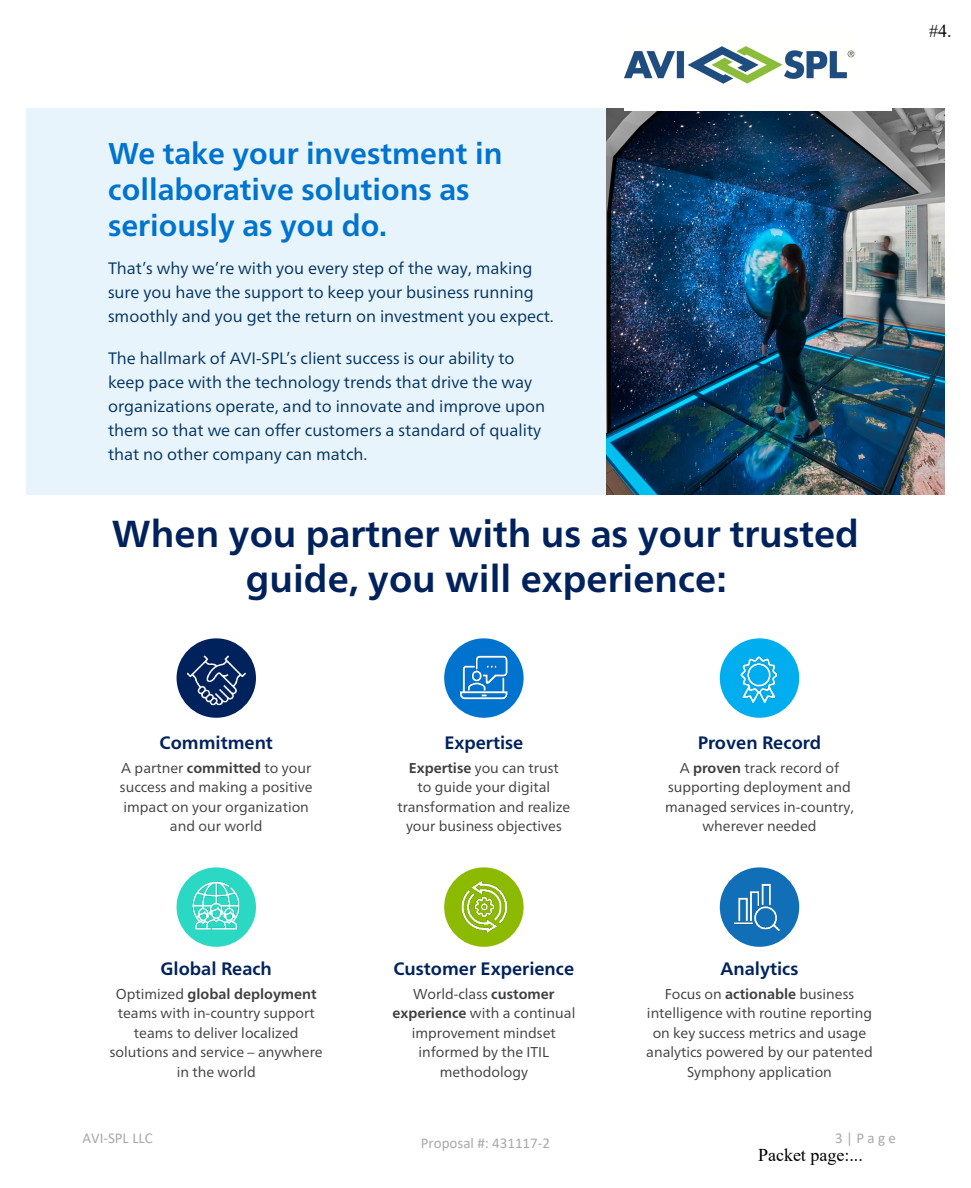
<style>
.page{position:relative;width:971px;height:1188px;background:#fff}
.page>*{position:absolute;margin:0;border:0;box-sizing:border-box;transform-origin:0 0}
.t1{font:700 37.5px/45.2px "Frutiger Neue LT Pro";color:#00225c;text-align:center}
.t2{font:700 30px/36px "Frutiger Neue LT Pro";color:#0073ce}
.t3{font:700 18px "Frutiger Neue LT Pro";color:#00225c}
.t4{font:18px "Times New Roman";color:#000}
.t5{font:16.5px/24px "Frutiger Neue LT Pro";color:#033362}
.t6{font:15px "Calibri";color:#a9a9a9}
.t7{font:14.25px/19.5px "Frutiger Neue LT Pro";color:#3f3f40;text-align:center}
.s1{font-weight:700}
</style>
<div class="page">
<div style="left:26px;top:108px;width:756px;height:387px;background:#e8f4fb"></div>
<img style="left:607px;top:108px;width:337px;height:387px">
<div style="left:177px;top:638px;width:79px;height:80px;background:#00225c;border-radius:50%"></div>
<img style="left:187px;top:650px;width:60px;height:60px">
<div style="left:444px;top:638px;width:80px;height:80px;background:#0073ce;border-radius:50%"></div>
<img style="left:459px;top:655px;width:49px;height:45px">
<div style="left:720px;top:638px;width:79px;height:80px;background:#00aeef;border-radius:50%"></div>
<img style="left:729px;top:648px;width:60px;height:60px">
<div style="left:177px;top:867px;width:79px;height:80px;background:#2bd8c4;border-radius:50%"></div>
<img style="left:186px;top:877px;width:60px;height:60px">
<div style="left:444px;top:867px;width:80px;height:80px;background:#8bba00;border-radius:50%"></div>
<img style="left:454px;top:877px;width:61px;height:60px">
<div style="left:720px;top:867px;width:79px;height:80px;background:#116fb8;border-radius:50%"></div>
<img style="left:724px;top:877px;width:65px;height:66px">
<img style="left:624px;top:46px;width:267px;height:65px">
<h2 class="t2" style="left:108px;top:136px;width:396px">We take your investment in collaborative solutions as seriously as you do.</h2>
<p class="t5" style="left:108px;top:256px;width:447px">That’s why we’re with you every step of the way, making sure you have the support to keep your business running smoothly and you get the return on investment you expect.</p>
<p class="t5" style="left:108px;top:346px;width:439px">The hallmark of AVI-SPL’s client success is our ability to keep pace with the technology trends that drive the way organizations operate, and to innovate and improve upon them so that we can offer customers a standard of quality that no other company can match.</p>
<h1 class="t1" style="left:112px;top:511px;width:748px">When you partner with us as your trusted guide, you will experience:</h1>
<p class="t4" style="left:929px;top:19px;width:24px">#4.</p>
<p class="t3" style="left:160px;top:732px;width:115px">Commitment</p>
<p class="t7" style="left:120px;top:758px;width:194px">A partner <span class="s1">committed</span> to your success and making a positive impact on your organization and our world</p>
<p class="t3" style="left:161px;top:958px;width:113px">Global Reach</p>
<p class="t7" style="left:110px;top:984px;width:214px">Optimized <span class="s1">global deployment </span>teams with in-country support teams to deliver localized solutions and service – anywhere in the world</p>
<p class="t3" style="left:444px;top:732px;width:81px">Expertise</p>
<p class="t7" style="left:397px;top:758px;width:175px"><span class="s1">Expertise</span> you can trust<br>to guide your digital transformation and realize your business objectives</p>
<p class="t3" style="left:393px;top:958px;width:182px">Customer Experience</p>
<p class="t7" style="left:392px;top:984px;width:185px">World-class <span class="s1">customer experience</span> with a continual improvement mindset informed by the ITIL methodology</p>
<p class="t3" style="left:698px;top:732px;width:125px">Proven Record</p>
<p class="t7" style="left:665px;top:758px;width:190px">A <span class="s1">proven</span> track record of supporting deployment and managed services in-country, wherever needed</p>
<p class="t3" style="left:720px;top:958px;width:80px">Analytics</p>
<p class="t7" style="left:646px;top:984px;width:228px">Focus on <span class="s1">actionable</span> business intelligence with routine reporting on key success metrics and usage analytics powered by our patented<br>Symphony application</p>
<p class="t6" style="left:82px;top:1132px;width:72px">AVI-SPL LLC</p>
<p class="t6" style="left:421px;top:1137px;width:131px">Proposal #: 431117-2</p>
<p class="t6" style="left:835px;top:1132px;width:62px">3 | P a g e</p>
<p class="t4" style="left:758px;top:1142px;width:106px">Packet page:...</p>
</div>
